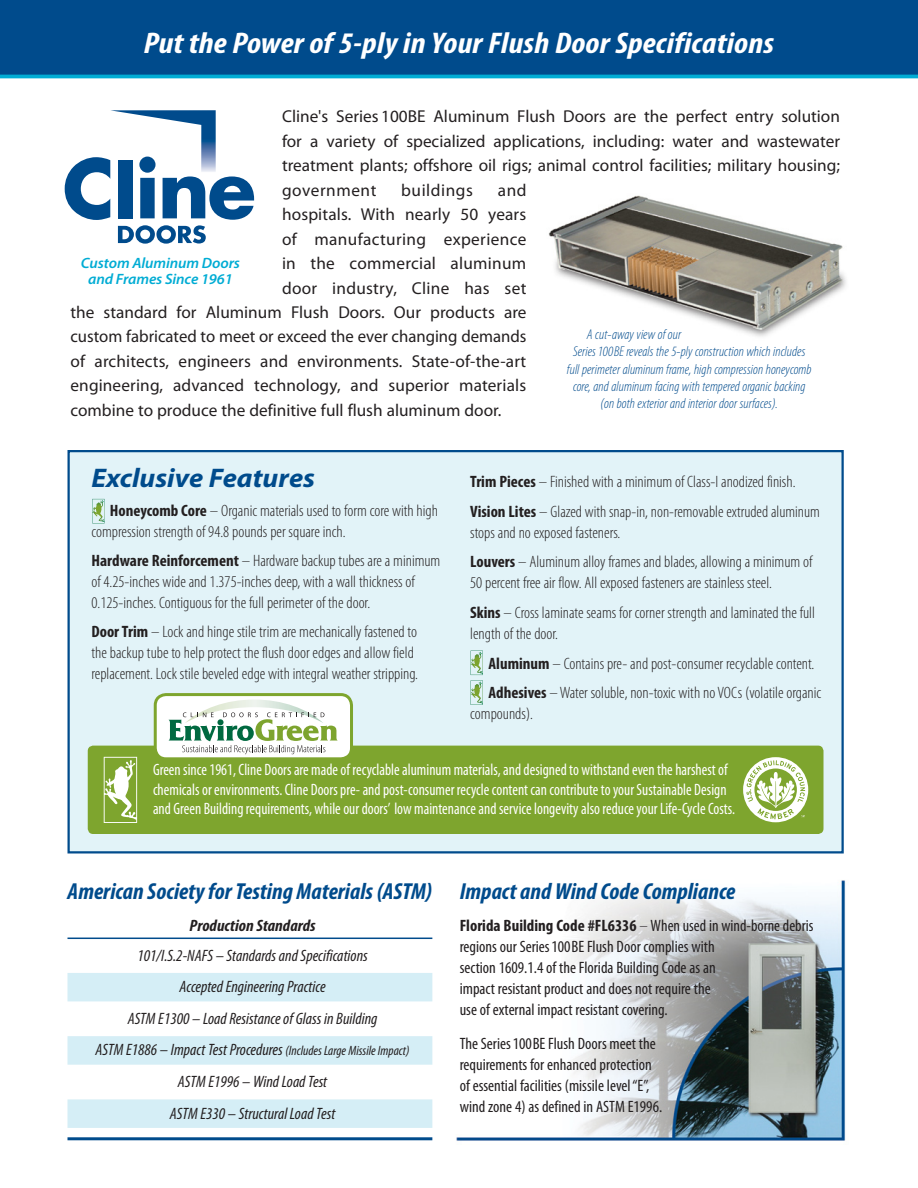
<style>
.page{position:relative;width:918px;height:1188px;background:#fff}
.page>*{position:absolute;margin:0;border:0;box-sizing:border-box;transform-origin:0 0}
.t1{font:italic 700 condensed 30px "Myriad Pro";letter-spacing:.005em;color:#fff;scale:1.12 1}
.t2{font:italic 700 27px "Myriad Pro";color:#004b8c;scale:1.05 1}
.t3{font:italic 700 condensed 23.25px "Myriad Pro";color:#004b8c}
.t4{font:17.25px/24.5px "Myriad Pro";letter-spacing:.005em;color:#231f20;text-align:justify}
.t5{font:17.25px "Myriad Pro";letter-spacing:.035em;color:#231f20}
.t6{font:300 condensed 16.5px/21px "Myriad Pro";color:#231f20}
.t7{font:condensed 16.5px/21px "Myriad Pro";color:#231f20}
.t8{font:condensed 16.5px/19.5px "Myriad Pro";color:#fff;scale:.93 1}
.t9{font:italic condensed 16.5px/31.7px "Myriad Pro";color:#231f20;text-align:center}
.t10{font:italic 700 condensed 16.5px "Myriad Pro";color:#231f20;scale:1.05 1}
.t11{font:italic 600 15px/15.8px "Myriad Pro";letter-spacing:-.005em;color:#00acd4;text-align:center}
.t12{font:italic 300 condensed 14.25px "Myriad Pro";letter-spacing:.005em;color:#004b8c}
.s1{font-weight:700}
.s2{font-size:13.5px}
.s3{font-weight:300}
</style>
<div class="page">
<img style="left:456px;top:880px;width:390px;height:261px">
<img style="left:548px;top:195px;width:298px;height:142px">
<div style="left:69px;top:451px;width:774px;height:401px;background:#e2f3f8"></div>
<div style="left:68px;top:450px;width:776px;height:404px;border:2px solid #004b8c"></div>
<div style="left:0;top:0;width:918px;height:76px;background:#004b8c"></div>
<div style="left:88px;top:746px;width:736px;height:88px;background:#7ea52e;border-radius:5px"></div>
<div style="left:155px;top:695px;width:197px;height:64px;background:#fff;border-radius:11px"></div>
<div style="left:154px;top:693px;width:199px;height:67px;border:3px solid #7ea52e;border-radius:11px"></div>
<hr style="left:0;top:75px;width:918px;height:3px;background:#00acd4">
<hr style="left:68px;top:938px;width:364px;height:1px;background:#004b8c">
<div style="left:68px;top:973px;width:364px;height:28px;background:#d5eef6"></div>
<div style="left:68px;top:1036px;width:364px;height:29px;background:#d5eef6"></div>
<div style="left:68px;top:1099px;width:364px;height:29px;background:#d5eef6"></div>
<hr style="left:68px;top:1137px;width:364px;height:3px;background:#004b8c">
<svg style="left:65px;top:110px;width:189px;height:134px"></svg>
<svg style="left:169px;top:700px;width:169px;height:54px"></svg>
<svg style="left:743px;top:757px;width:66px;height:66px"></svg>
<svg style="left:104px;top:757px;width:33px;height:66px"></svg>
<svg style="left:92px;top:499px;width:13px;height:24px"></svg>
<svg style="left:471px;top:651px;width:12px;height:54px"></svg>
<h1 class="t1" style="left:144px;top:25px;width:564px">Put the Power of 5-ply in Your Flush Door Specifications</h1>
<p class="t4" style="left:282px;top:104px;width:560px">Cline's Series 100BE Aluminum Flush Doors are the perfect entry solution for a variety of specialized applications, including: water and wastewater treatment plants; offshore oil rigs; animal control facilities; military housing; government</p>
<p class="t5" style="left:401px;top:179px;width:73px">buildings</p>
<p class="t4" style="left:498px;top:177px;width:30px">and</p>
<p class="t4" style="left:282px;top:202px;width:246px">hospitals. With nearly 50 years</p>
<p class="t4" style="left:282px;top:226px;width:246px">of manufacturing experience</p>
<p class="t4" style="left:282px;top:251px;width:246px">in the commercial aluminum</p>
<p class="t4" style="left:282px;top:275px;width:246px">door industry, Cline has set</p>
<p class="t4" style="left:70px;top:300px;width:457px">the standard for Aluminum Flush Doors. Our products are</p>
<p class="t4" style="left:70px;top:324px;width:458px">custom fabricated to meet or exceed the ever changing demands</p>
<p class="t4" style="left:70px;top:349px;width:457px">of architects, engineers and environments. State-of-the-art</p>
<p class="t4" style="left:70px;top:373px;width:457px">engineering, advanced technology, and superior materials</p>
<p class="t4" style="left:70px;top:398px;width:432px">combine to produce the definitive full flush aluminum door.</p>
<p class="t11" style="left:81px;top:255px;width:161px">Custom Aluminum Doors and Frames Since 1961</p>
<p class="t12" style="left:587px;top:327px;width:96px">A cut-away view of our</p>
<p class="t12" style="left:573px;top:344px;width:234px">Series100BE reveals the 5-ply construction which includes</p>
<p class="t12" style="left:567px;top:361px;width:246px">full perimeter aluminum frame, high compression honeycomb</p>
<p class="t12" style="left:573px;top:379px;width:234px">core, and aluminum facing with tempered organic backing</p>
<p class="t12" style="left:601px;top:396px;width:179px">(on both exterior and interior door surfaces).</p>
<h2 class="t2" style="left:92px;top:460px;width:214px">Exclusive Features</h2>
<p class="t6" style="left:91px;top:501px;width:348px;text-indent:18px"><span class="s1">Honeycomb Core</span> – Organic materials used to form core with high compression strength of 94.8 pounds per square inch.</p>
<p class="t6" style="left:91px;top:550px;width:350px"><span class="s1">Hardware Reinforcement</span> – Hardware backup tubes are a minimum of 4.25-inches wide and 1.375-inches deep, with a wall thickness of<br>0.125-inches. Contiguous for the full perimeter of the door.</p>
<p class="t6" style="left:91px;top:621px;width:328px"><span class="s1">Door Trim</span> – Lock and hinge stile trim are mechanically fastened to the backup tube to help protect the flush door edges and allow field replacement. Lock stile beveled edge with integral weather stripping.</p>
<p class="t6" style="left:470px;top:467px;width:351px;line-height:29.5px"><span class="s1">Trim Pieces</span> – Finished with a minimum of Class-I anodized finish.<br><span class="s1">Vision Lites</span> – Glazed with snap-in, non-removable extruded aluminum</p>
<p class="t6" style="left:470px;top:518px;width:344px;line-height:29.7px">stops and no exposed fasteners.<br><span class="s1">Louvers</span> – Aluminum alloy frames and blades, allowing a minimum of</p>
<p class="t6" style="left:470px;top:568px;width:346px;line-height:29.7px">50 percent free air flow. All exposed fasteners are stainless steel.<br><span class="s1">Skins</span> – Cross laminate seams for corner strength and laminated the full</p>
<p class="t6" style="left:489px;top:619px;width:334px;line-height:29.7px;text-indent:-18px">length of the door.<br><span class="s1">Aluminum</span> – Contains pre- and post-consumer recyclable content.<br><span class="s1">Adhesives</span> – Water soluble, non-toxic with no VOCs (volatile organic</p>
<p class="t6" style="left:470px;top:704px;width:64px">compounds).</p>
<p class="t8" style="left:153px;top:760px;width:627px">Green since 1961, Cline Doors are made of recyclable aluminum materials, and designed to withstand even the harshest of chemicals or environments. Cline Doors pre- and post-consumer recycle content can contribute to your Sustainable Design and Green Building requirements, while our doors’ low maintenance and service longevity also reduce your Life-Cycle Costs.</p>
<h3 class="t3" style="left:68px;top:877px;width:366px">American Society for Testing Materials (ASTM)</h3>
<p class="t10" style="left:190px;top:915px;width:122px">Production Standards</p>
<p class="t9" style="left:96px;top:939px;width:315px">101/I.S.2-NAFS – Standards and Specifications<br>Accepted Engineering Practice<br>ASTM E1300 – Load Resistance of Glass in Building<br>ASTM E1886 – Impact Test Procedures <span class="s2">(Includes Large Missile Impact)<br></span>ASTM E1996 – Wind Load Test<br>ASTM E330 – Structural Load Test</p>
<h3 class="t3" style="left:460px;top:877px;width:277px">Impact and Wind Code Compliance</h3>
<p class="t7" style="left:460px;top:915px;width:355px"><span class="s1">Florida Building Code #FL6336</span> <span class="s3">–</span> When used in wind-borne debris regions our Series 100BE Flush Door complies with<br>section 1609.1.4 of the Florida Building Code as an<br>impact resistant product and does not require the<br>use of external impact resistant covering.</p>
<p class="t7" style="left:460px;top:1033px;width:204px">The Series 100BE Flush Doors meet the requirements for enhanced protection of essential facilities (missile level “E”, wind zone 4) as defined in ASTM E1996.</p>
</div>
